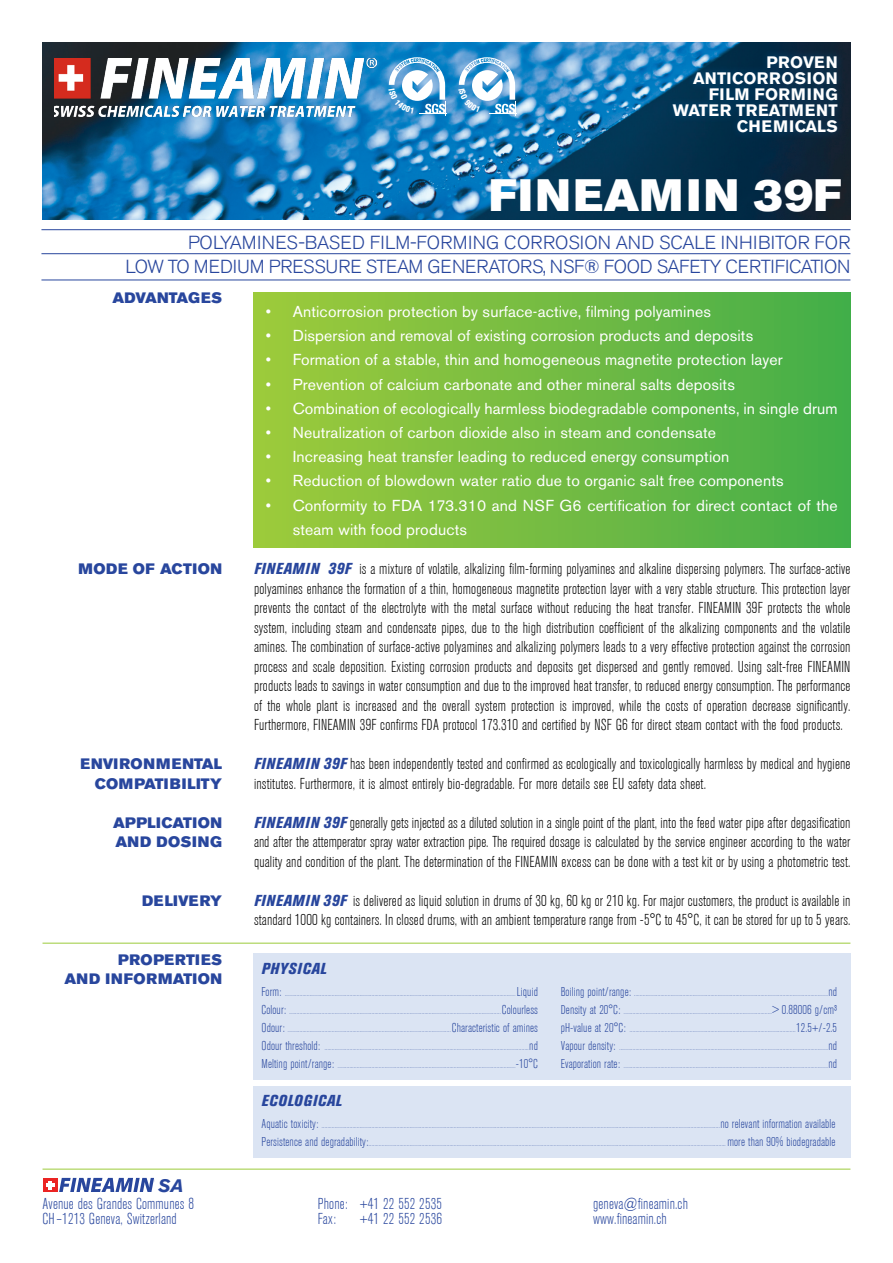
<style>
.page{position:relative;width:893px;height:1263px;background:#fff}
.page>*{position:absolute;margin:0;border:0;box-sizing:border-box;transform-origin:0 0}
.t1{font:45px "Akzidenz Grotesk BE Super";letter-spacing:.03em;color:#fff}
.t2{font:18.75px "Akzidenz Grotesk BE Light Os F";letter-spacing:-.01em;color:#28469d}
.t3{font:18.75px "Akzidenz Grotesk BE Light Os F";letter-spacing:.01em;color:#28469d}
.raison_sociale{font:italic 700 18px "Akzidenz Grotesk BE";color:#28469d}
.t4{font:700 16.5px/15.9px "Akzidenz Grotesk BE";letter-spacing:.01em;color:#fff;text-align:right}
.courant_notice{font:300 condensed 15.75px/19.5px "Akzidenz Grotesk BE";letter-spacing:.01em;color:#000}
.t5{font:15.75px/24.2px "Akzidenz Grotesk BE";letter-spacing:.01em;color:#fff}
.adresse{font:300 condensed 15.75px/15px "Akzidenz Grotesk BE";letter-spacing:.01em;color:#28469d}
.facts_rub{font:italic 800 condensed 15.75px "Akzidenz Grotesk BE";letter-spacing:.04em;color:#28469d}
.courant_notice-2{font:15px "Akzidenz Grotesk BE Super";letter-spacing:.03em;color:#28469d}
.courant_notice-3{font:15px "Akzidenz Grotesk BE Super";letter-spacing:.01em;color:#28469d}
.courant_notice-4{font:300 condensed 7.5px "Akzidenz Grotesk BE";color:#28469d}
.t6{font:italic 500 6.9px "Akzidenz Grotesk BE";color:#28469d}
.s1{font-weight:800;font-style:italic;color:#28469d}
.s2{font-size:12.75px}
</style>
<div class="page">
<div style="left:253px;top:954px;width:597px;height:126px;background:#dbe4f3"></div>
<div style="left:253px;top:1086px;width:597px;height:71px;background:#dbe4f3"></div>
<img style="left:43px;top:43px;width:807px;height:176px">
<hr style="left:43px;top:1169px;width:807px;height:1px;background:#9ccb3b">
<hr style="left:41px;top:229px;width:809px;height:1px;background:#28469d">
<hr style="left:41px;top:253px;width:809px;height:1px;background:#28469d">
<hr style="left:41px;top:280px;width:809px;height:1px;background:#28469d">
<div style="left:253px;top:292px;width:597px;height:255px;background:linear-gradient(to right,#a0ca3b,#44ae4a)"></div>
<div style="left:666px;top:48px;width:179px;height:92px;background:#006bb6;opacity:.43"></div>
<div style="left:43px;top:1178px;width:14px;height:13px;background:#eb2423"></div>
<svg style="left:46px;top:1178px;width:108px;height:13px"></svg>
<img style="left:54px;top:58px;width:323px;height:58px">
<hr style="left:43px;top:943px;width:807px;height:1px;background:#9ccb3b">
<svg style="left:389px;top:57px;width:58px;height:59px"></svg>
<svg style="left:459px;top:57px;width:58px;height:59px"></svg>
<p class="t4" style="left:673px;top:55px;width:166px">PROVEN<br>ANTICORROSION<br>FILM FORMING<br>WATER TREATMENT<br>CHEMICALS</p>
<p class="t1" style="left:489px;top:169px;width:354px">FINEAMIN 39F</p>
<p class="t3" style="left:188px;top:232px;width:664px">POLYAMINES-BASED FILM-FORMING CORROSION AND SCALE INHIBITOR FOR</p>
<p class="t2" style="left:126px;top:256px;width:726px">LOW TO MEDIUM PRESSURE STEAM GENERATORS, NSF® FOOD SAFETY CERTIFICATION</p>
<p class="courant_notice-3" style="left:113px;top:289px;width:111px">ADVANTAGES</p>
<p class="t5" style="left:266px;top:299px;width:447px">• Anticorrosion protection by surface-active, filming polyamines</p>
<p class="t5" style="left:266px;top:324px;width:489px">• Dispersion and removal of existing corrosion products and deposits</p>
<p class="t5" style="left:266px;top:348px;width:519px">• Formation of a stable, thin and homogeneous magnetite protection layer</p>
<p class="t5" style="left:266px;top:372px;width:471px">• Prevention of calcium carbonate and other mineral salts deposits</p>
<p class="t5" style="left:266px;top:396px;width:573px">• Combination of ecologically harmless biodegradable components, in single drum</p>
<p class="t5" style="left:266px;top:420px;width:452px">• Neutralization of carbon dioxide also in steam and condensate</p>
<p class="t5" style="left:266px;top:445px;width:465px">• Increasing heat transfer leading to reduced energy consumption</p>
<p class="t5" style="left:266px;top:469px;width:519px">• Reduction of blowdown water ratio due to organic salt free components</p>
<p class="t5" style="left:293px;top:493px;width:546px;text-indent:-27px">• Conformity to FDA 173.310 and NSF G6 certification for direct contact of the steam with food products</p>
<p class="courant_notice-2" style="left:78px;top:560px;width:145px">MODE OF ACTION</p>
<p class="courant_notice" style="left:254px;top:559px;width:598px;text-align:justify"><span class="s1">FINEAMIN 39F</span> is a mixture of volatile, alkalizing film-forming polyamines and alkaline dispersing polymers. The surface-active polyamines enhance the formation of a thin, homogeneous magnetite protection layer with a very stable structure. This protection layer prevents the contact of the electrolyte with the metal surface without reducing the heat transfer. FINEAMIN 39F protects the whole system, including steam and condensate pipes, due to the high distribution coefficient of the alkalizing components and the volatile amines. The combination of surface-active polyamines and alkalizing polymers leads to a very effective protection against the corrosion process and scale deposition. Existing corrosion products and deposits get dispersed and gently removed. Using salt-free FINEAMIN products leads to savings in water consumption and due to the improved heat transfer, to reduced energy consumption. The performance of the whole plant is increased and the overall system protection is improved, while the costs of operation decrease significantly.<br>Furthermore, FINEAMIN 39F confirms FDA protocol 173.310 and certified by NSF G6 for direct steam contact with the food products.</p>
<p class="courant_notice-2" style="left:80px;top:755px;width:143px">ENVIRONMENTAL</p>
<p class="courant_notice" style="left:254px;top:754px;width:598px"><span class="s1">FINEAMIN 39F</span> has been independently tested and confirmed as ecologically and toxicologically harmless by medical and hygiene</p>
<p class="courant_notice-2" style="left:95px;top:775px;width:129px">COMPATIBILITY</p>
<p class="courant_notice" style="left:254px;top:774px;width:453px">institutes. Furthermore, it is almost entirely bio-degradable. For more details see EU safety data sheet.</p>
<p class="courant_notice-2" style="left:113px;top:814px;width:110px">APPLICATION</p>
<p class="courant_notice" style="left:254px;top:813px;width:598px"><span class="s1">FINEAMIN 39F</span> generally gets injected as a diluted solution in a single point of the plant, into the feed water pipe after degasification</p>
<p class="courant_notice-2" style="left:115px;top:833px;width:108px">AND DOSING</p>
<p class="courant_notice" style="left:254px;top:832px;width:598px">and after the attemperator spray water extraction pipe. The required dosage is calculated by the service engineer according to the water quality and condition of the plant. The determination of the FINEAMIN excess can be done with a test kit or by using a photometric test.</p>
<p class="courant_notice-2" style="left:142px;top:892px;width:81px">DELIVERY</p>
<p class="courant_notice" style="left:254px;top:891px;width:598px"><span class="s1">FINEAMIN 39F</span> is delivered as liquid solution in drums of 30 kg, 60 kg or 210 kg. For major customers, the product is available in standard 1000 kg containers. In closed drums, with an ambient temperature range from -5°C to 45°C, it can be stored for up to 5 years.</p>
<p class="courant_notice-2" style="left:118px;top:951px;width:105px">PROPERTIES</p>
<p class="courant_notice-2" style="left:64px;top:970px;width:159px">AND INFORMATION</p>
<p class="facts_rub" style="left:261px;top:960px;width:66px">PHYSICAL</p>
<p class="courant_notice-4" style="left:261px;top:989px;width:278px"><span class="s2">Form:</span> .............................................................................................................................................................<span class="s2">Liquid</span></p>
<p class="courant_notice-4" style="left:261px;top:1007px;width:278px"><span class="s2">Colour:</span> ................................................................................................................................................<span class="s2">Colourless</span></p>
<p class="courant_notice-4" style="left:261px;top:1025px;width:278px"><span class="s2">Odour:</span> ...............................................................................................................<span class="s2">Characteristic of amines</span></p>
<p class="courant_notice-4" style="left:261px;top:1043px;width:278px"><span class="s2">Odour threshold:</span> ...........................................................................................................................................<span class="s2">nd</span></p>
<p class="courant_notice-4" style="left:261px;top:1061px;width:278px"><span class="s2">Melting point/range:</span> .........................................................................................................................<span class="s2">-10°C</span></p>
<p class="courant_notice-4" style="left:561px;top:989px;width:278px"><span class="s2">Boiling point/range:</span> ....................................................................................................................................<span class="s2">nd</span></p>
<p class="courant_notice-4" style="left:561px;top:1007px;width:278px"><span class="s2">Density at 20°C:</span> .....................................................................................................<span class="s2">&gt; 0.88006 g/cm³</span></p>
<p class="courant_notice-4" style="left:561px;top:1025px;width:278px"><span class="s2">pH-value at 20°C:</span> .................................................................................................................<span class="s2">12.5+/-2.5</span></p>
<p class="courant_notice-4" style="left:561px;top:1043px;width:278px"><span class="s2">Vapour density:</span> ..............................................................................................................................................<span class="s2">nd</span></p>
<p class="courant_notice-4" style="left:561px;top:1061px;width:278px"><span class="s2">Evaporation rate:</span> ...........................................................................................................................................<span class="s2">nd</span></p>
<p class="facts_rub" style="left:261px;top:1092px;width:82px">ECOLOGICAL</p>
<p class="courant_notice-4" style="left:261px;top:1121px;width:576px"><span class="s2">Aquatic toxicity:</span> ...............................................................................................................................................................................................................................................................................<span class="s2">no relevant information available</span></p>
<p class="courant_notice-4" style="left:261px;top:1139px;width:576px"><span class="s2">Persistence and degradability:</span>................................................................................................................................................................................................................................................... <span class="s2">more than 90% biodegradable</span></p>
<p class="t6" style="left:154px;top:1177px;width:7px">®</p>
<p class="raison_sociale" style="left:159px;top:1174px;width:27px">SA</p>
<p class="adresse" style="left:43px;top:1197px;width:153px">Avenue des Grandes Communes 8<br>CH–1213 Geneva, Switzerland</p>
<p class="adresse" style="left:318px;top:1197px;width:126px">Phone: +41 22 552 2535<br>Fax:</p>
<p class="adresse" style="left:360px;top:1212px;width:84px">+41 22 552 2536</p>
<p class="adresse" style="left:593px;top:1197px;width:96px">geneva@fineamin.ch www.fineamin.ch</p>
</div>
